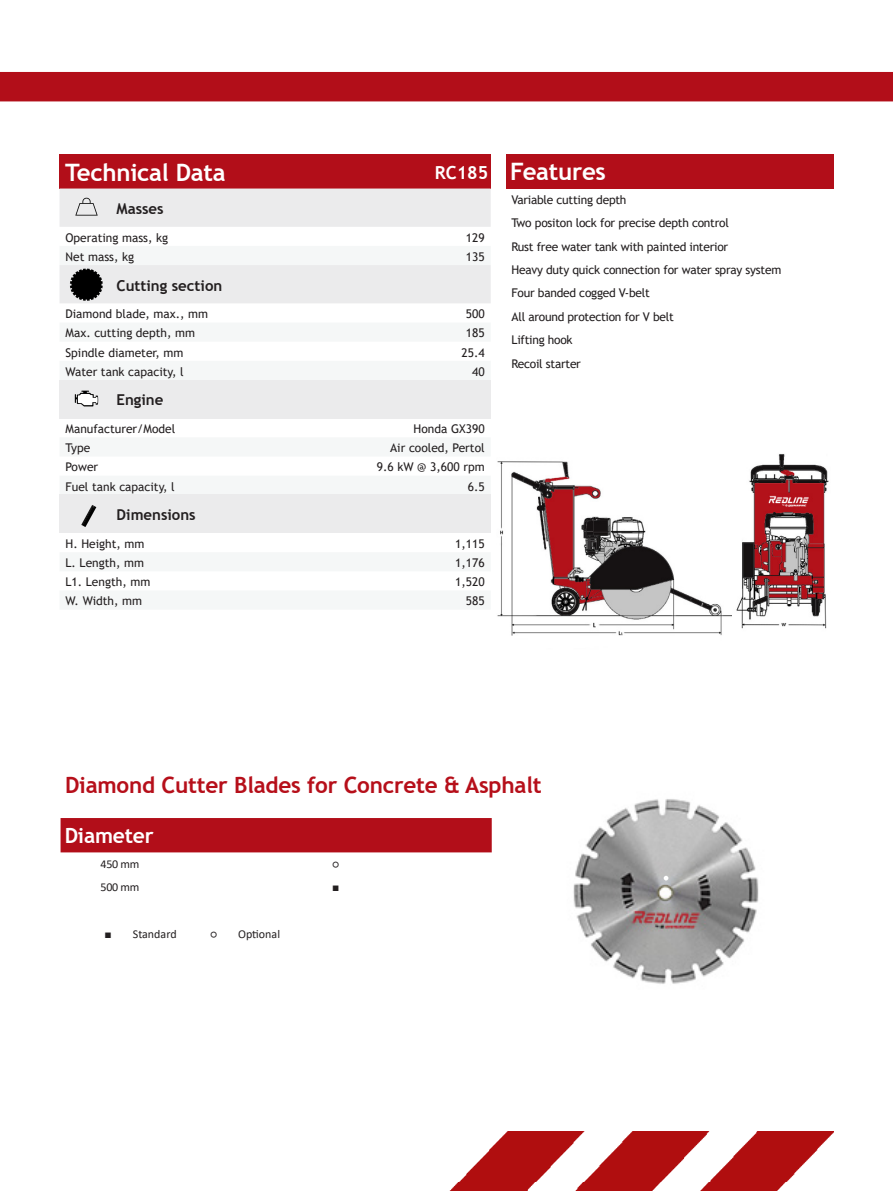
<style>
.page{position:relative;width:893px;height:1191px;background:#fff}
.page>*{position:absolute;margin:0;border:0;box-sizing:border-box;transform-origin:0 0}
.t1{font:700 24px "Trebuchet MS";letter-spacing:-.01em;color:#fff}
.t2{font:700 22.5px "Trebuchet MS";letter-spacing:-.01em;color:#b60f1a}
.t3{font:700 21px "Trebuchet MS";letter-spacing:-.01em;color:#fff}
._2019-03_Brödtext{font:700 18px "Trebuchet MS";color:#fff}
.t4{font:700 15px "Trebuchet MS";color:#231f20}
.t5{font:12px "Trebuchet MS";letter-spacing:-.02em;color:#231f20}
.t6{font:12px "Trebuchet MS";color:#231f20}
._2019-03_Brödtext-2{font:12px "Calibri";color:#231f20}
.t7{font:12px "Times New Roman";color:#231f20}
.s1{font-family:"Times New Roman"}
</style>
<div class="page">
<div style="left:0;top:72px;width:893px;height:29px;background:#b20e19"></div>
<img style="left:449px;top:1131px;width:384px;height:60px">
<img style="left:573px;top:799px;width:186px;height:185px">
<div style="left:60px;top:154px;width:431px;height:34px;background:#b20e19"></div>
<div style="left:506px;top:154px;width:327px;height:34px;background:#b20e19"></div>
<div style="left:61px;top:818px;width:431px;height:34px;background:#b20e19"></div>
<div style="left:60px;top:188px;width:431px;height:39px;background:#ebebec"></div>
<svg style="left:60px;top:418px;width:431px;height:77px"></svg>
<div style="left:60px;top:265px;width:431px;height:38px;background:#ebebec"></div>
<div style="left:60px;top:380px;width:431px;height:38px;background:#ebebec"></div>
<div style="left:60px;top:495px;width:431px;height:38px;background:#ebebec"></div>
<img style="left:69px;top:267px;width:34px;height:34px">
<img style="left:68px;top:188px;width:37px;height:39px">
<img style="left:74px;top:390px;width:25px;height:17px">
<img style="left:81px;top:505px;width:16px;height:22px">
<img style="left:497px;top:461px;width:235px;height:175px">
<img style="left:736px;top:454px;width:93px;height:175px">
<svg style="left:664px;top:875px;width:4px;height:5px"></svg>
<p class="t1" style="left:65px;top:158px;width:162px">Technical Data</p>
<p class="t1" style="left:510px;top:157px;width:97px">Features</p>
<p class="_2019-03_Brödtext" style="left:435px;top:161px;width:55px">RC185</p>
<p class="t4" style="left:117px;top:199px;width:49px">Masses</p>
<p class="t6" style="left:66px;top:230px;width:104px">Operating mass, kg</p>
<p class="t5" style="left:466px;top:230px;width:20px">129</p>
<p class="t6" style="left:66px;top:249px;width:70px">Net mass, kg</p>
<p class="t5" style="left:466px;top:249px;width:20px">135</p>
<p class="t4" style="left:117px;top:276px;width:107px">Cutting section</p>
<p class="t6" style="left:66px;top:306px;width:144px">Diamond blade, max., mm</p>
<p class="t5" style="left:466px;top:306px;width:20px">500</p>
<p class="t6" style="left:66px;top:325px;width:131px">Max. cutting depth, mm</p>
<p class="t5" style="left:466px;top:325px;width:20px">185</p>
<p class="t6" style="left:66px;top:345px;width:119px">Spindle diameter, mm</p>
<p class="t5" style="left:461px;top:345px;width:25px">25.4</p>
<p class="t6" style="left:66px;top:364px;width:120px">Water tank capacity, l</p>
<p class="t5" style="left:472px;top:364px;width:14px">40</p>
<p class="t4" style="left:117px;top:391px;width:48px">Engine</p>
<p class="t6" style="left:66px;top:421px;width:111px">Manufacturer/Model</p>
<p class="t6" style="left:414px;top:421px;width:73px">Honda GX390</p>
<p class="t5" style="left:66px;top:440px;width:26px">Type</p>
<p class="t6" style="left:390px;top:440px;width:96px">Air cooled, Pertol</p>
<p class="t5" style="left:66px;top:459px;width:34px">Power</p>
<p class="t5" style="left:377px;top:459px;width:109px">9.6 kW @ 3,600 rpm</p>
<p class="t6" style="left:66px;top:479px;width:111px">Fuel tank capacity, l</p>
<p class="t5" style="left:468px;top:479px;width:18px">6.5</p>
<p class="t4" style="left:117px;top:505px;width:81px">Dimensions</p>
<p class="t6" style="left:66px;top:536px;width:80px">H. Height, mm</p>
<p class="t5" style="left:455px;top:536px;width:31px">1,115</p>
<p class="t6" style="left:66px;top:555px;width:80px">L. Length, mm</p>
<p class="t5" style="left:455px;top:555px;width:31px">1,176</p>
<p class="t6" style="left:66px;top:574px;width:86px">L1. Length, mm</p>
<p class="t5" style="left:455px;top:574px;width:31px">1,520</p>
<p class="t5" style="left:66px;top:593px;width:78px">W. Width, mm</p>
<p class="t5" style="left:466px;top:593px;width:20px">585</p>
<p class="t5" style="left:512px;top:192px;width:116px">Variable cutting depth</p>
<p class="t5" style="left:512px;top:215px;width:219px">Two positon lock for precise depth control</p>
<p class="t5" style="left:512px;top:239px;width:218px">Rust free water tank with painted interior</p>
<p class="t5" style="left:512px;top:262px;width:271px">Heavy duty quick connection for water spray system</p>
<p class="t5" style="left:512px;top:285px;width:140px">Four banded cogged V-belt</p>
<p class="t5" style="left:512px;top:309px;width:164px">All around protection for V belt</p>
<p class="t5" style="left:512px;top:332px;width:63px">Lifting hook</p>
<p class="t5" style="left:512px;top:356px;width:71px">Recoil starter</p>
<p class="t2" style="left:65px;top:770px;width:478px">Diamond Cutter Blades for Concrete &amp; Asphalt</p>
<p class="t3" style="left:65px;top:822px;width:90px">Diameter</p>
<p class="_2019-03_Brödtext-2" style="left:101px;top:855px;width:40px">450 mm</p>
<p class="_2019-03_Brödtext-2" style="left:332px;top:855px;width:8px">○</p>
<p class="_2019-03_Brödtext-2" style="left:101px;top:879px;width:40px">500 mm</p>
<p class="t7" style="left:332px;top:878px;width:9px">■</p>
<p class="_2019-03_Brödtext-2" style="left:105px;top:925px;width:74px"><span class="s1">■</span> Standard</p>
<p class="_2019-03_Brödtext-2" style="left:210px;top:925px;width:71px">○ Optional</p>
</div>
